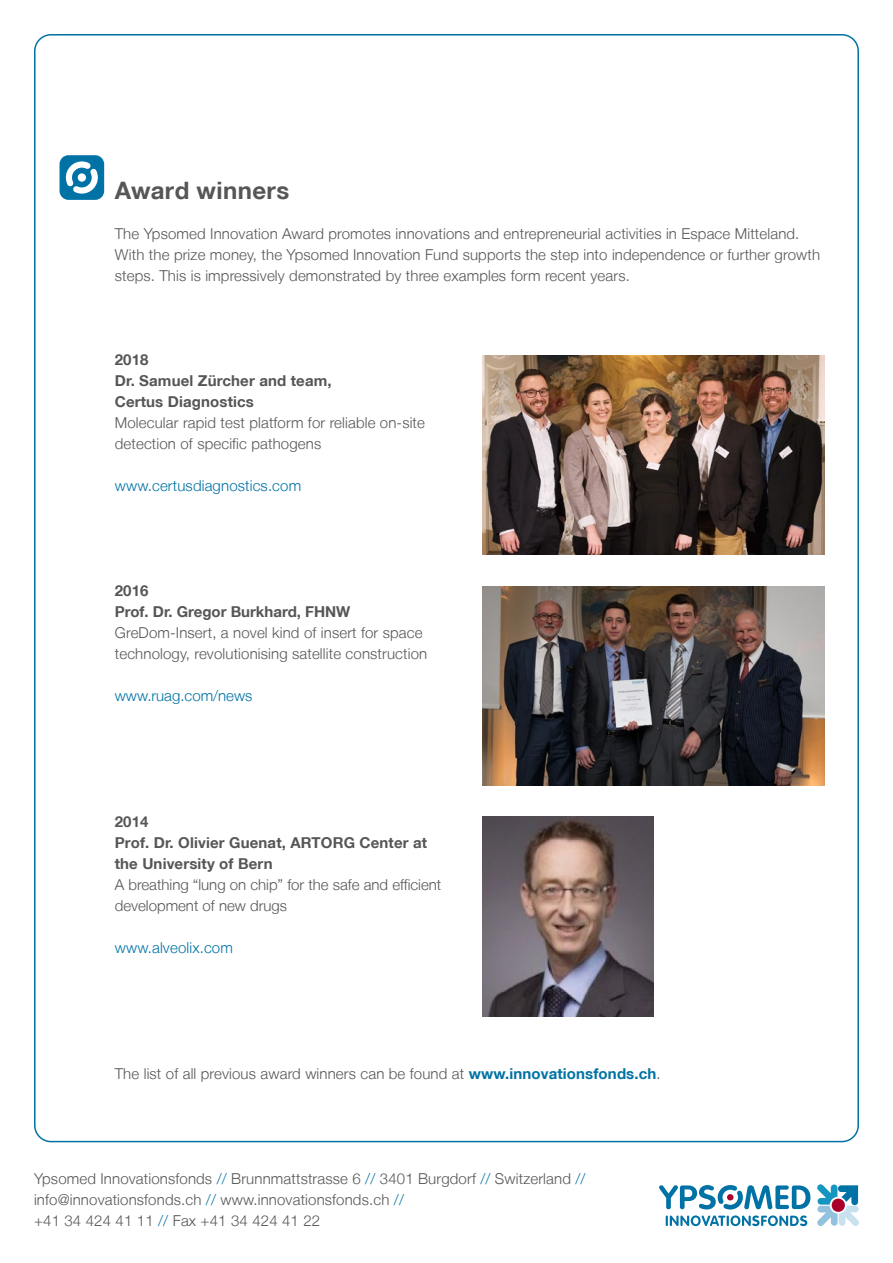
<style>
.page{position:relative;width:893px;height:1263px;background:#fff}
.page>*{position:absolute;margin:0;border:0;box-sizing:border-box;transform-origin:0 0}
.t1{font:700 24px "Helvetica Neue LT";letter-spacing:.015em;color:#565655}
.t2{font:300 15px/21px "Helvetica Neue LT";letter-spacing:.01em;color:#565655}
.t3{font:700 15px/21px "Helvetica Neue LT";letter-spacing:.01em;color:#565655}
.t4{font:300 15px "Helvetica Neue LT";letter-spacing:.01em;color:#0072a5}
.s1{font-weight:700;color:#0072a5}
.s2{color:#0072a5}
</style>
<div class="page">
<svg style="left:666px;top:1215px;width:141px;height:11px"></svg>
<svg style="left:659px;top:1185px;width:151px;height:24px"></svg>
<svg style="left:817px;top:1184px;width:42px;height:42px"></svg>
<div style="left:60px;top:155px;width:44px;height:45px;background:#0072a5;border-radius:9px"></div>
<svg style="left:66px;top:161px;width:32px;height:33px"></svg>
<img style="left:483px;top:586px;width:342px;height:199px">
<img style="left:483px;top:355px;width:342px;height:199px">
<img style="left:483px;top:816px;width:171px;height:200px">
<h1 class="t1" style="left:115px;top:176px;width:176px">Award winners</h1>
<p class="t2" style="left:115px;top:223px;width:707px">The Ypsomed Innovation Award promotes innovations and entrepreneurial activities in Espace Mitteland.<br>With the prize money, the Ypsomed Innovation Fund supports the step into independence or further growth steps. This is impressively demonstrated by three examples form recent years.</p>
<p class="t3" style="left:115px;top:349px;width:218px">2018<br>Dr. Samuel Zürcher and team,<br>Certus Diagnostics</p>
<p class="t2" style="left:115px;top:412px;width:312px">Molecular rapid test platform for reliable on-site detection of specific pathogens</p>
<p class="t4" style="left:115px;top:477px;width:188px">www.certusdiagnostics.com</p>
<p class="t3" style="left:115px;top:580px;width:237px">2016<br>Prof. Dr. Gregor Burkhard, FHNW</p>
<p class="t2" style="left:115px;top:622px;width:314px">GreDom-Insert, a novel kind of insert for space technology, revolutionising satellite construction</p>
<p class="t4" style="left:115px;top:687px;width:139px">www.ruag.com/news</p>
<p class="t3" style="left:115px;top:811px;width:314px">2014<br>Prof. Dr. Olivier Guenat, ARTORG Center at the University of Bern</p>
<p class="t2" style="left:115px;top:874px;width:328px">A breathing “lung on chip” for the safe and efficient development of new drugs</p>
<p class="t4" style="left:115px;top:939px;width:120px">www.alveolix.com</p>
<p class="t2" style="left:115px;top:1063px;width:547px">The list of all previous award winners can be found at <span class="s1">www.innovationsfonds.ch</span>.</p>
<p class="t2" style="left:34px;top:1168px;width:553px">Ypsomed Innovationsfonds <span class="s2">//</span> Brunnmattstrasse 6 <span class="s2">//</span> 3401 Burgdorf <span class="s2">//</span> Switzerland <span class="s2">// </span>info@innovationsfonds.ch <span class="s2">//</span> www.innovationsfonds.ch <span class="s2">//<br></span>+41 34 424 41 11 <span class="s2">//</span> Fax +41 34 424 41 22</p>
</div>
